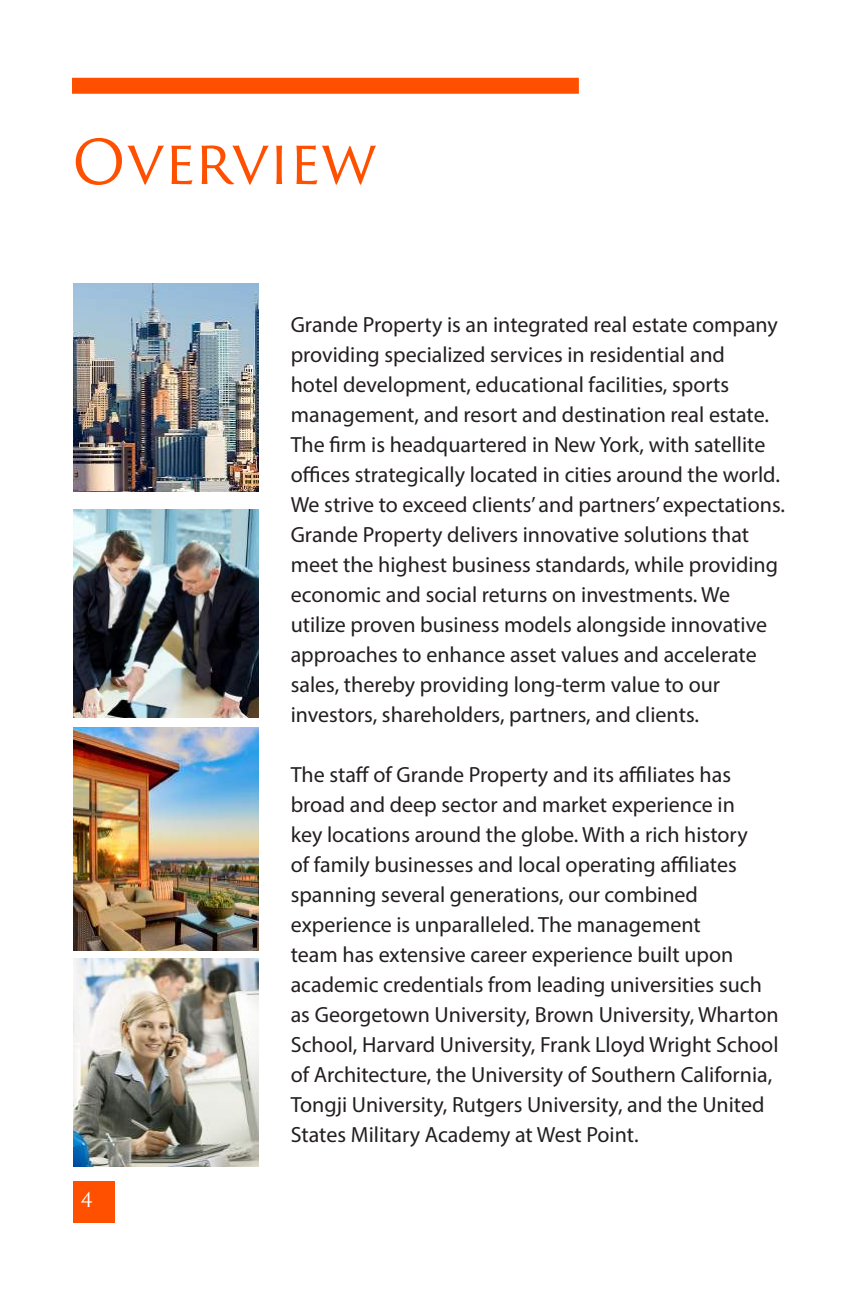
<style>
.page{position:relative;width:864px;height:1296px;background:#fff}
.page>*{position:absolute;margin:0;border:0;box-sizing:border-box;transform-origin:0 0}
.t1{font:60px "Trajan Sans Pro";letter-spacing:-.005em;color:#ff5000}
.t2{font:22px/30px "Myriad Pro";color:#231f20}
.t3{font:20px "Trajan Sans Pro";color:#fff}
</style>
<div class="page">
<div style="left:73px;top:1182px;width:41px;height:41px;background:#ff5000"></div>
<div style="left:72px;top:78px;width:507px;height:16px;background:#ff5000"></div>
<img style="left:73px;top:283px;width:186px;height:208px">
<img style="left:73px;top:509px;width:186px;height:208px">
<img style="left:73px;top:958px;width:186px;height:209px">
<img style="left:73px;top:727px;width:186px;height:224px">
<h1 class="t1" style="left:72px;top:120px;width:307px">OVERVIEW</h1>
<p class="t3" style="left:81px;top:1186px;width:14px">4</p>
<p class="t2" style="left:291px;top:309px;width:496px">Grande Property is an integrated real estate company providing specialized services in residential and<br>hotel development, educational facilities, sports management, and resort and destination real estate.<br>The firm is headquartered in New York, with satellite offices strategically located in cities around the world.<br>We strive to exceed clients’ and partners’ expectations.<br>Grande Property delivers innovative solutions that meet the highest business standards, while providing economic and social returns on investments. We utilize proven business models alongside innovative approaches to enhance asset values and accelerate sales, thereby providing long-term value to our investors, shareholders, partners, and clients.</p>
<p class="t2" style="left:291px;top:759px;width:489px">The staff of Grande Property and its affiliates has broad and deep sector and market experience in<br>key locations around the globe. With a rich history<br>of family businesses and local operating affiliates spanning several generations, our combined experience is unparalleled. The management<br>team has extensive career experience built upon academic credentials from leading universities such as Georgetown University, Brown University, Wharton School, Harvard University, Frank Lloyd Wright School of Architecture, the University of Southern California, Tongji University, Rutgers University, and the United States Military Academy at West Point.</p>
</div>
